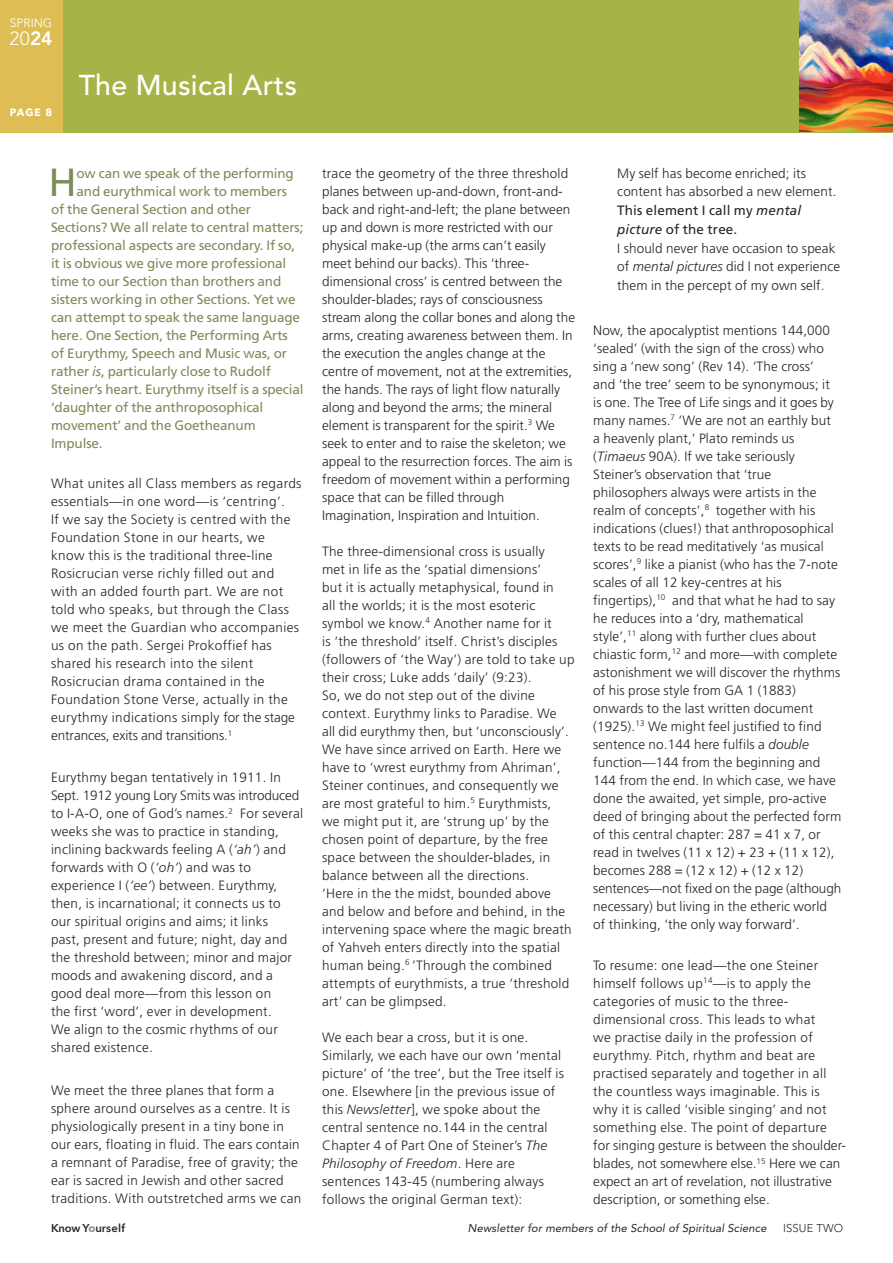
<style>
.page{position:relative;width:893px;height:1263px;background:#fff}
.page>*{position:absolute;margin:0;border:0;box-sizing:border-box;transform-origin:0 0}
.t1{font:39.3px "Frutiger";color:#7c8c5b}
.t2{font:500 28.5px "Avenir";letter-spacing:.01em;color:#fff}
.t3{font:300 19.05px "Avenir";color:#fff}
.t4{font:300 13.5px/18px "Frutiger";letter-spacing:.02em;color:#272526}
.t5{font:13.5px "Frutiger";letter-spacing:-.01em;color:#7c8c5b}
.t6{font:12px "Avenir Next";color:#fff}
.t7{font:italic 11.25px "Avenir";letter-spacing:.01em;color:#272526}
.t8{font:600 11.25px "Avenir Next";letter-spacing:.005em;color:#272526}
.t9{font:300 11.25px "Avenir";letter-spacing:.01em;color:#272526}
.t10{font:700 10.5px "Avenir Next";color:#fff}
.s1{font-weight:800}
.s2{font-style:italic}
.s3{font-weight:400}
.s4{font-weight:400;font-style:italic}
.s5{font-weight:700;color:#939293}
</style>
<div class="page">
<div style="left:0;top:0;width:893px;height:133px;background:#a6b447"></div>
<div style="left:0;top:0;width:63px;height:133px;background:#ddbd54"></div>
<img style="left:800px;top:0;width:93px;height:132px">
<p class="t6" style="left:10px;top:13px;width:44px">SPRING</p>
<h3 class="t3" style="left:10px;top:28px;width:45px">20<span class="s1">24</span></h3>
<p class="t10" style="left:10px;top:103px;width:44px">PAGE 8</p>
<h2 class="t2" style="left:79px;top:60px;width:220px">The Musical Arts</h2>
<h1 class="t1" style="left:49px;top:166px;width:30px">H</h1>
<p class="t5" style="left:77px;top:168px;width:219px">ow can we speak of the performing</p>
<p class="t5" style="left:77px;top:186px;width:212px">and eurythmical work to members</p>
<p class="t5" style="left:51px;top:204px;width:202px">of the General Section and other</p>
<p class="t5" style="left:51px;top:222px;width:254px">Sections? We all relate to central matters;</p>
<p class="t5" style="left:51px;top:240px;width:246px">professional aspects are secondary. If so,</p>
<p class="t5" style="left:51px;top:258px;width:237px">it is obvious we give more professional</p>
<p class="t5" style="left:51px;top:276px;width:232px">time to our Section than brothers and</p>
<p class="t5" style="left:51px;top:294px;width:246px">sisters working in other Sections. Yet we</p>
<p class="t5" style="left:51px;top:312px;width:250px">can attempt to speak the same language</p>
<p class="t5" style="left:51px;top:330px;width:238px">here. One Section, the Performing Arts</p>
<p class="t5" style="left:51px;top:348px;width:238px">of Eurythmy, Speech and Music was, or</p>
<p class="t5" style="left:51px;top:366px;width:222px">rather <span class="s2">is</span>, particularly close to Rudolf</p>
<p class="t5" style="left:51px;top:384px;width:254px">Steiner’s heart. Eurythmy itself is a special</p>
<p class="t5" style="left:51px;top:402px;width:214px">‘daughter of the anthroposophical</p>
<p class="t5" style="left:51px;top:420px;width:206px">movement’ and the Goetheanum</p>
<p class="t5" style="left:51px;top:438px;width:53px">Impulse.</p>
<p class="t4" style="left:51px;top:475px;width:252px">What unites all Class members as regards essentials—in one word—is ‘centring’.<br>If we say the Society is centred with the Foundation Stone in our hearts, we know this is the traditional three-line Rosicrucian verse richly filled out and with an added fourth part. We are not told who speaks, but through the Class we meet the Guardian who accompanies us on the path. Sergei Prokoffief has shared his research into the silent Rosicrucian drama contained in the Foundation Stone Verse, actually in the eurythmy indications simply for the stage entrances, exits and transitions.<sup>1</sup></p>
<p class="t4" style="left:51px;top:770px;width:254px">Eurythmy began tentatively in 1911. In Sept. 1912 young Lory Smits was introduced to I-A-O, one of God’s names.<sup>2</sup> For several weeks she was to practice in standing, inclining backwards feeling A (<span class="s2">‘ah’</span>) and forwards with O (<span class="s2">‘oh’</span>) and was to experience I (<span class="s2">‘ee’</span>) between. Eurythmy, then, is incarnational; it connects us to our spiritual origins and aims; it links<br>past, present and future; night, day and the threshold between; minor and major moods and awakening discord, and a good deal more—from this lesson on<br>the first ‘word’, ever in development.<br>We align to the cosmic rhythms of our shared existence.</p>
<p class="t4" style="left:51px;top:1082px;width:252px">We meet the three planes that form a sphere around ourselves as a centre. It is physiologically present in a tiny bone in our ears, floating in fluid. The ears contain a remnant of Paradise, free of gravity; the ear is sacred in Jewish and other sacred traditions. With outstretched arms we can</p>
<p class="t4" style="left:322px;top:165px;width:254px">trace the geometry of the three threshold planes between up-and-down, front-and&shy;back and right-and-left; the plane between up and down is more restricted with our physical make-up (the arms can’t easily meet behind our backs). This ‘three&shy;dimensional cross’ is centred between the shoulder-blades; rays of consciousness stream along the collar bones and along the arms, creating awareness between them. In the execution the angles change at the centre of movement, not at the extremities, the hands. The rays of light flow naturally along and beyond the arms; the mineral element is transparent for the spirit.<sup>3</sup> We seek to enter and to raise the skeleton; we appeal to the resurrection forces. The aim is freedom of movement within a performing space that can be filled through Imagination, Inspiration and Intuition.</p>
<p class="t4" style="left:322px;top:543px;width:254px">The three-dimensional cross is usually<br>met in life as the ‘spatial dimensions’<br>but it is actually metaphysical, found in<br>all the worlds; it is the most esoteric symbol we know.<sup>4</sup> Another name for it<br>is ‘the threshold’ itself. Christ’s disciples (followers of ‘the Way’) are told to take up their cross; Luke adds ‘daily’ (9:23).<br>So, we do not step out of the divine context. Eurythmy links to Paradise. We<br>all did eurythmy then, but ‘unconsciously’.<br>We have since arrived on Earth. Here we have to ‘wrest eurythmy from Ahriman’, Steiner continues, and consequently we are most grateful to him.<sup>5</sup> Eurythmists,<br>we might put it, are ‘strung up’ by the chosen point of departure, by the free space between the shoulder-blades, in balance between all the directions.<br>‘Here in the the midst, bounded above and below and before and behind, in the intervening space where the magic breath of Yahveh enters directly into the spatial human being.<sup>6</sup> ’Through the combined attempts of eurythmists, a true ‘threshold art’ can be glimpsed.</p>
<p class="t4" style="left:322px;top:1029px;width:243px">We each bear a cross, but it is one.<br>Similarly, we each have our own ‘mental picture’ of ‘the tree’, but the Tree itself is one. Elsewhere [in the previous issue of this <span class="s2">Newsletter</span>], we spoke about the central sentence no.144 in the central Chapter 4 of Part One of Steiner’s <span class="s2">The Philosophy of Freedom</span>. Here are sentences 143-45 (numbering always follows the original German text):</p>
<p class="t4" style="left:617px;top:165px;width:225px;line-height:18.8px">My self has become enriched; its content has absorbed a new element.<br><span class="s3">This element I call my</span> <span class="s4">mental picture</span> <span class="s3">of the tree.<br></span>I should never have occasion to speak of <span class="s2">mental pictures</span> did I not experience them in the percept of my own self.</p>
<p class="t4" style="left:593px;top:322px;width:250px">Now, the apocalyptist mentions 144,000 ‘sealed’ (with the sign of the cross) who sing a ‘new song’ (Rev 14). ‘The cross’<br>and ‘the tree’ seem to be synonymous; it is one. The Tree of Life sings and it goes by many names.<sup>7</sup> ‘We are not an earthly but<br>a heavenly plant,’ Plato reminds us (<span class="s2">Timaeus</span> 90A). If we take seriously Steiner’s observation that ‘true philosophers always were artists in the realm of concepts’,<sup>8</sup> together with his indications (clues!) that anthroposophical texts to be read meditatively ‘as musical scores’,<sup>9</sup> like a pianist (who has the 7-note scales of all 12 key-centres at his fingertips),<sup>10</sup> and that what he had to say he reduces into a ‘dry, mathematical style’,<sup>11</sup> along with further clues about chiastic form,<sup>12</sup> and more—with complete astonishment we will discover the rhythms of his prose style from GA 1 (1883) onwards to the last written document (1925).<sup>13</sup> We might feel justified to find sentence no.144 here fulfils a <span class="s2">double </span>function—144 from the beginning and 144 from the end. In which case, we have done the awaited, yet simple, pro-active deed of bringing about the perfected form of this central chapter: 287 = 41 x 7, or read in twelves (11 x 12) + 23 + (11 x 12), becomes 288 = (12 x 12) + (12 x 12) sentences—not fixed on the page (although necessary) but living in the etheric world of thinking, ‘the only way forward’.</p>
<p class="t4" style="left:593px;top:957px;width:254px">To resume: one lead—the one Steiner himself follows up<sup>14</sup>—is to apply the categories of music to the three&shy;dimensional cross. This leads to what<br>we practise daily in the profession of eurythmy. Pitch, rhythm and beat are practised separately and together in all the countless ways imaginable. This is why it is called ‘visible singing’ and not something else. The point of departure for singing gesture is between the shoulder&shy;blades, not somewhere else.<sup>15</sup> Here we can expect an art of revelation, not illustrative description, or something else.</p>
<p class="t8" style="left:51px;top:1219px;width:76px">Know Y<span class="s5">o</span>urself</p>
<p class="t7" style="left:468px;top:1221px;width:300px">Newsletter for members of the School of Spiritual Science</p>
<p class="t9" style="left:783px;top:1222px;width:62px">ISSUE TWO</p>
</div>
